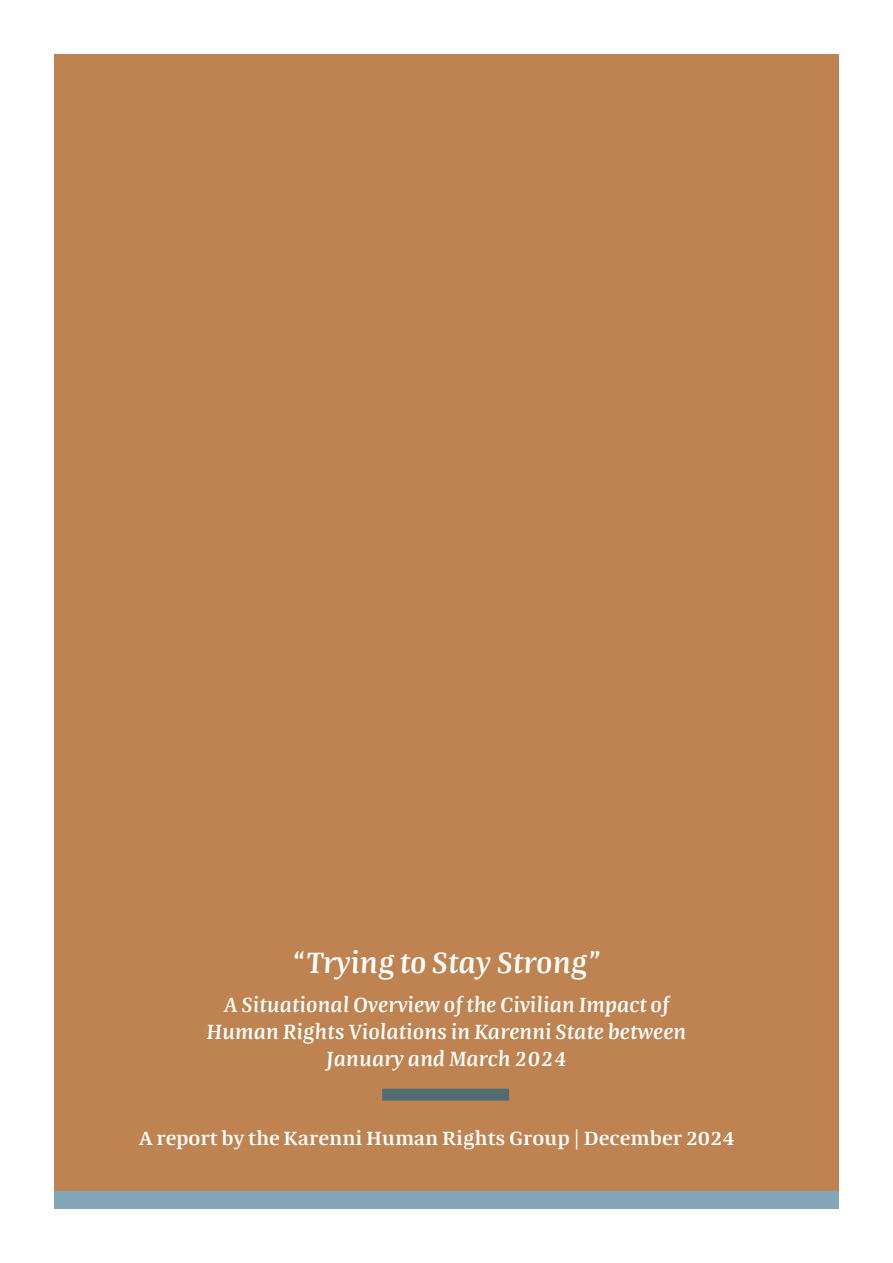
<style>
.page{position:relative;width:893px;height:1263px;background:#fff}
.page>*{position:absolute;margin:0;border:0;box-sizing:border-box;transform-origin:0 0}
.t1{font:italic 600 30px "Quador";color:#fff}
.t2{font:italic 600 21px/27px "Quador";color:#fff;text-align:center}
.t3{font:600 19.5px "Quador";color:#fff}
</style>
<div class="page">
<div style="left:54px;top:1191px;width:785px;height:18px;background:#84a6bb"></div>
<div style="left:54px;top:54px;width:785px;height:1137px;background:#be8351"></div>
<div style="left:382px;top:1088px;width:127px;height:12px;background:#516d73"></div>
<p class="t1" style="left:292px;top:942px;width:311px">“Trying to Stay Strong”</p>
<p class="t2" style="left:207px;top:991px;width:481px">A Situational Overview of the Civilian Impact of<br>Human Rights Violations in Karenni State between<br>January and March 2024</p>
<p class="t3" style="left:139px;top:1124px;width:597px">A report by the Karenni Human Rights Group | December 2024</p>
</div>
